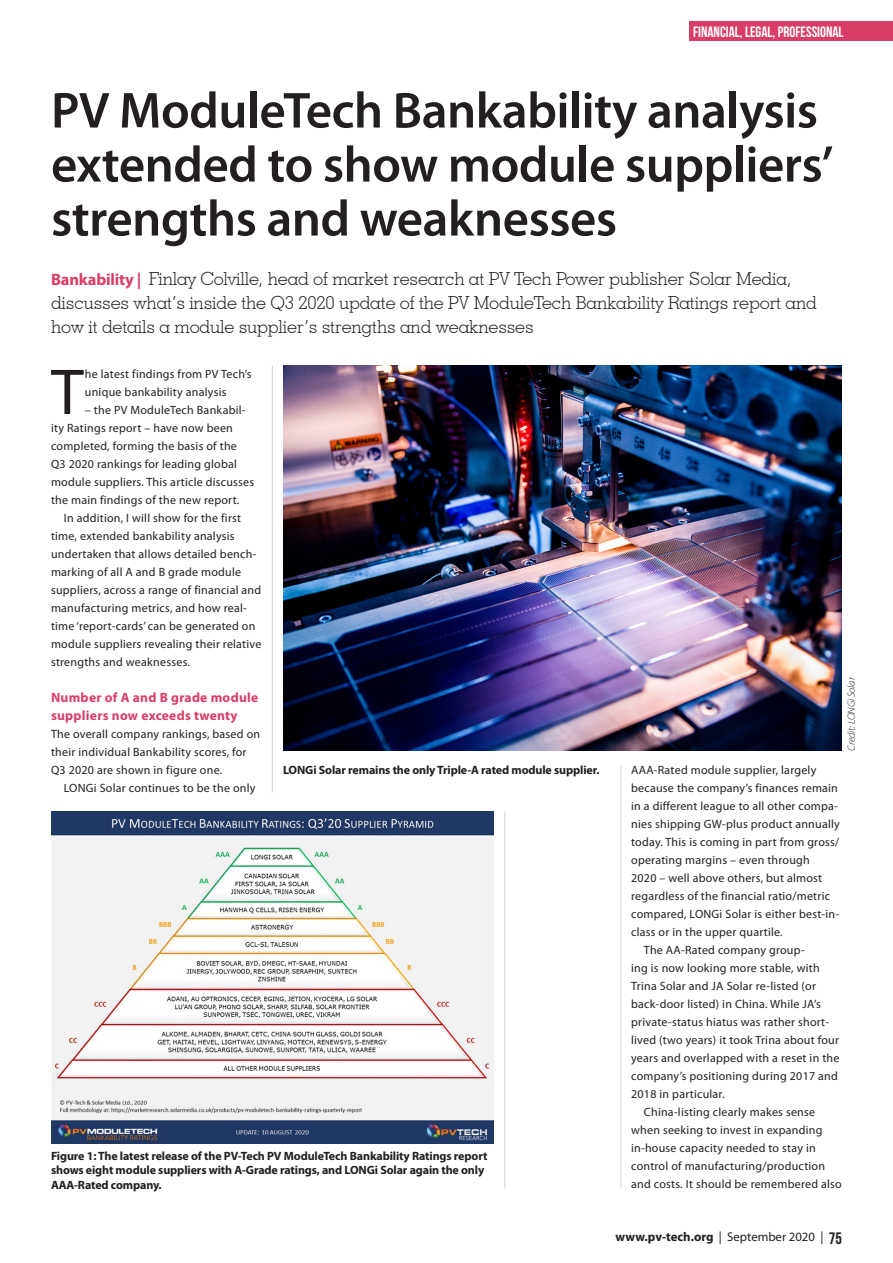
<style>
.page{position:relative;width:893px;height:1263px;background:#fff}
.page>*{position:absolute;margin:0;border:0;box-sizing:border-box;transform-origin:0 0}
.Drop_cap_first_para{font:65.4px "Myriad Pro";color:#231f20}
.Headline{font:600 51px/54px "Myriad Pro";letter-spacing:-.01em;color:#231f20}
.Standfirst{font:300 18px/24px "Geometric Slab 703 BT";letter-spacing:-.01em;color:#231f20}
.t1{font:15px "Bebas Neue";color:#fff}
.Subhead{font:700 13.5px/18px "Myriad Pro";letter-spacing:.02em;color:#da3d66}
.t2{font:700 12.75px "Myriad Pro";color:#231f20}
.Body_indent{font:12px/18px "Myriad Pro";letter-spacing:.02em;color:#231f20}
.Drop_cap_first_para-2{font:12px/18px "Myriad Pro";letter-spacing:.02em;color:#231f20}
.t3{font:700 12px/14.4px "Myriad Pro";letter-spacing:-.01em;color:#231f20}
.Body_no_indent{font:12px/18px "Myriad Pro";letter-spacing:.02em;color:#231f20}
.Credit{font:italic 300 10.5px "Myriad Pro";letter-spacing:-.01em;color:#231f20}
.s1{font-family:"Myriad Pro";font-weight:700;font-size:16.5px;color:#da3d66}
.s2{font-weight:400}
.s3{font-family:"Bebas Neue";font-weight:400;font-size:16.5px}
</style>
<div class="page">
<div style="left:689px;top:21px;width:204px;height:20px;background:#da3d66"></div>
<hr style="left:272px;top:366px;width:1px;height:426px;background:#d1d2d4">
<hr style="left:504px;top:811px;width:1px;height:378px;background:#d1d2d4">
<hr style="left:621px;top:765px;width:1px;height:424px;background:#d1d2d4">
<img style="left:283px;top:366px;width:559px;height:384px">
<img style="left:51px;top:811px;width:443px;height:332px">
<p class="t1" style="left:693px;top:23px;width:152px">FINANCIAL, LEGAL, PROFESSIONAL</p>
<p class="Headline" style="left:51px;top:82px;width:784px">PV ModuleTech Bankability analysis extended to show module suppliers’ strengths and weaknesses</p>
<p class="Standfirst" style="left:51px;top:266px;width:767px"><span class="s1">Bankability |</span> Finlay Colville, head of market research at PV Tech Power publisher Solar Media, discusses what’s inside the Q3 2020 update of the PV ModuleTech Bankability Ratings report and how it details a module supplier’s strengths and weaknesses</p>
<p class="Drop_cap_first_para" style="left:51px;top:352px;width:34px">T</p>
<p class="Drop_cap_first_para-2" style="left:85px;top:365px;width:168px">he latest findings from PV Tech’s unique bankability analysis</p>
<p class="Drop_cap_first_para-2" style="left:51px;top:401px;width:205px;text-indent:34px">– the PV ModuleTech Bankabil&shy;ity Ratings report – have now been completed, forming the basis of the Q3 2020 rankings for leading global module suppliers. This article discusses the main findings of the new report.</p>
<p class="Body_indent" style="left:51px;top:509px;width:212px;text-indent:13px">In addition, I will show for the first time, extended bankability analysis undertaken that allows detailed bench&shy;marking of all A and B grade module suppliers, across a range of financial and manufacturing metrics, and how real&shy;time ‘report-cards’ can be generated on module suppliers revealing their relative strengths and weaknesses.</p>
<p class="Subhead" style="left:51px;top:688px;width:209px">Number of A and B grade module suppliers now exceeds twenty</p>
<p class="Body_no_indent" style="left:51px;top:725px;width:211px">The overall company rankings, based on their individual Bankability scores, for<br>Q3 2020 are shown in figure one.</p>
<p class="Body_indent" style="left:64px;top:779px;width:193px">LONGi Solar continues to be the only</p>
<p class="t3" style="left:283px;top:763px;width:318px">LONGi Solar remains the only Triple-A rated module supplier.</p>
<p class="t3" style="left:51px;top:1148px;width:438px">Figure 1: The latest release of the PV-Tech PV ModuleTech Bankability Ratings report shows eight module suppliers with A-Grade ratings, and LONGi Solar again the only<br>AAA-Rated company.</p>
<p class="Credit" style="left:846px;top:750px;width:75px;rotate:-90deg">Credit: LONGi Solar</p>
<p class="Body_indent" style="left:631px;top:761px;width:210px">AAA-Rated module supplier, largely because the company’s finances remain in a different league to all other compa&shy;nies shipping GW-plus product annually today. This is coming in part from gross/ operating margins – even through<br>2020 – well above others, but almost regardless of the financial ratio/metric compared, LONGi Solar is either best-in&shy;class or in the upper quartile.</p>
<p class="Body_indent" style="left:631px;top:941px;width:210px;text-indent:13px">The AA-Rated company group-<br>ing is now looking more stable, with Trina Solar and JA Solar re-listed (or back-door listed) in China. While JA’s private-status hiatus was rather short&shy;lived (two years) it took Trina about four years and overlapped with a reset in the company’s positioning during 2017 and 2018 in particular.</p>
<p class="Body_indent" style="left:631px;top:1103px;width:212px;text-indent:13px">China-listing clearly makes sense when seeking to invest in expanding in-house capacity needed to stay in control of manufacturing/production and costs. It should be remembered also</p>
<p class="t2" style="left:616px;top:1229px;width:228px">www.pv-tech.org <span class="s2">| September 2020 |</span> <span class="s3">75</span></p>
</div>
